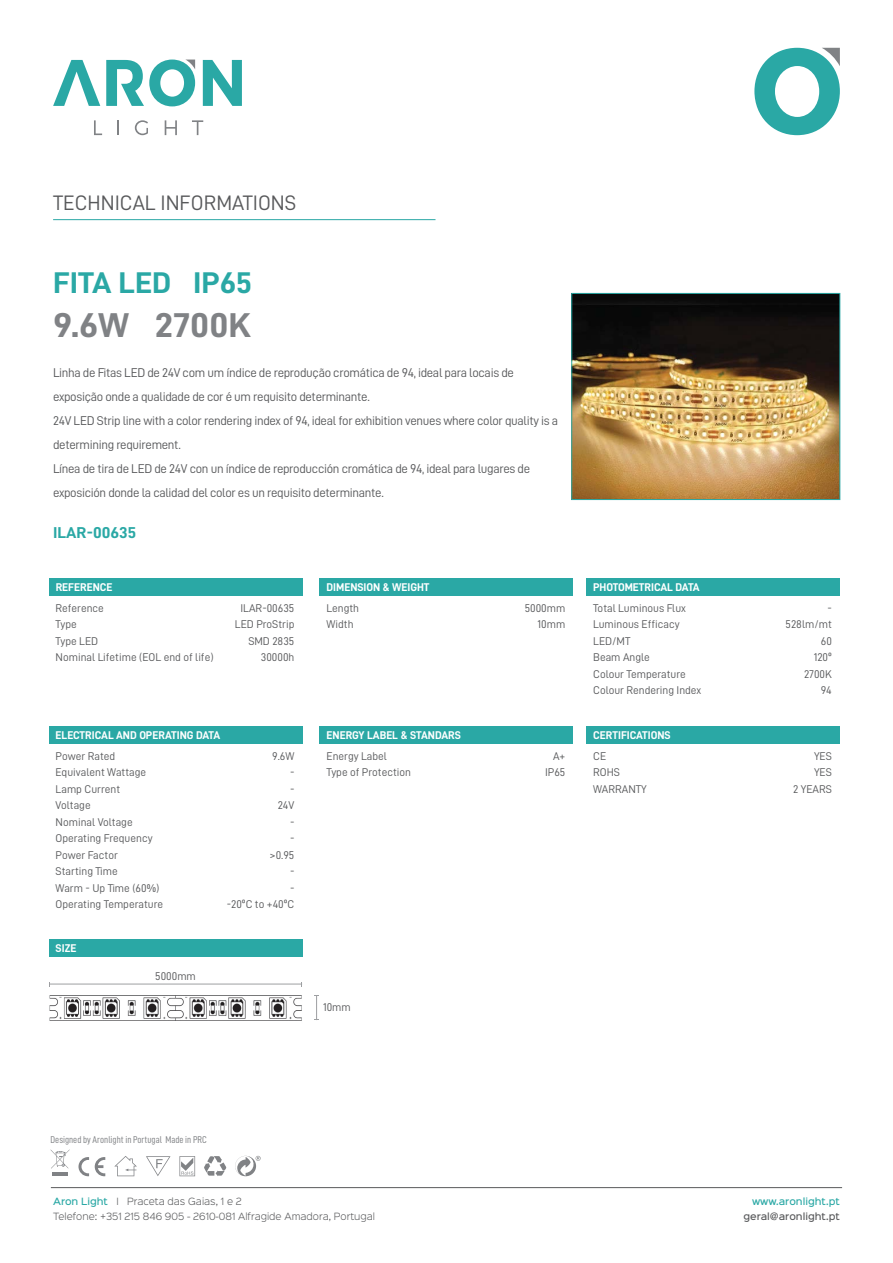
<style>
.page{position:relative;width:893px;height:1263px;background:#fff}
.page>*{position:absolute;margin:0;border:0;box-sizing:border-box;transform-origin:0 0}
.t1{font:34.5px "D DIN Bold";color:#808285;scale:1.08 1}
.t2{font:30px "D DIN Bold";color:#2aa8a5;scale:1.07 1}
.t3{font:21px "D DIN";color:#58595b}
.t4{font:15.75px "D DIN Bold";color:#2aa8a5;scale:1.08 1}
.t5{font:12.75px/24px "D DIN";letter-spacing:-.025em;color:#58595b}
.t6{font:11.25px/16.5px "D DIN";color:#58595b}
.t7{font:11.25px "D DIN Bold";color:#fff}
.t8{font:9.9px "D DIN Condensed";color:#808285}
.t9{font:300 9px/15px "Sinkin Sans 300";color:#58595b}
.t10{font:500 9px "Sinkin Sans 500";color:#58595b}
.t11{font:500 9px "Sinkin Sans 500";color:#2aa8a5}
.s1{font-family:"Sinkin Sans 500";font-weight:500;color:#2aa8a5}
</style>
<div class="page">
<svg style="left:203px;top:60px;width:39px;height:46px"></svg>
<svg style="left:53px;top:60px;width:47px;height:46px"></svg>
<svg style="left:106px;top:60px;width:89px;height:46px"></svg>
<svg style="left:94px;top:120px;width:8px;height:15px"></svg>
<svg style="left:117px;top:120px;width:2px;height:15px"></svg>
<svg style="left:135px;top:120px;width:13px;height:15px"></svg>
<svg style="left:165px;top:120px;width:12px;height:15px"></svg>
<svg style="left:192px;top:120px;width:11px;height:15px"></svg>
<svg style="left:754px;top:48px;width:86px;height:87px"></svg>
<hr style="left:51px;top:1187px;width:791px;height:1px;background:#58595b">
<svg style="left:179px;top:1156px;width:16px;height:20px"></svg>
<svg style="left:146px;top:1156px;width:25px;height:20px"></svg>
<svg style="left:204px;top:1156px;width:22px;height:20px"></svg>
<svg style="left:114px;top:1156px;width:23px;height:20px"></svg>
<svg style="left:78px;top:1157px;width:11px;height:19px"></svg>
<svg style="left:95px;top:1157px;width:10px;height:19px"></svg>
<hr style="left:52px;top:1172px;width:16px;height:4px;background:#808285">
<svg style="left:51px;top:1149px;width:19px;height:19px"></svg>
<svg style="left:235px;top:1156px;width:26px;height:20px"></svg>
<img style="left:573px;top:295px;width:265px;height:203px">
<div style="left:49px;top:578px;width:253px;height:18px;background:#2aa8a5"></div>
<hr style="left:53px;top:219px;width:382px;height:1px;background:#2aa8a5">
<div style="left:571px;top:293px;width:269px;height:207px;border:1px solid #2aa8a5"></div>
<div style="left:320px;top:578px;width:253px;height:18px;background:#2aa8a5"></div>
<div style="left:586px;top:578px;width:254px;height:18px;background:#2aa8a5"></div>
<div style="left:49px;top:940px;width:253px;height:17px;background:#2aa8a5"></div>
<div style="left:49px;top:726px;width:253px;height:18px;background:#2aa8a5"></div>
<div style="left:320px;top:726px;width:253px;height:18px;background:#2aa8a5"></div>
<div style="left:586px;top:726px;width:254px;height:18px;background:#2aa8a5"></div>
<hr style="left:49px;top:984px;width:253px;height:1px;background:#9d9fa2">
<svg style="left:314px;top:995px;width:5px;height:25px"></svg>
<img style="left:49px;top:995px;width:253px;height:26px">
<h3 class="t3" style="left:53px;top:191px;width:245px">TECHNICAL INFORMATIONS</h3>
<h2 class="t2" style="left:53px;top:266px;width:188px">FITA LED IP65</h2>
<h1 class="t1" style="left:53px;top:306px;width:185px">9.6W 2700K</h1>
<p class="t5" style="left:53px;top:360px;width:507px">Linha de Fitas LED de 24V com um índice de reprodução cromática de 94, ideal para locais de exposição onde a qualidade de cor é um requisito determinante.<br>24V LED Strip line with a color rendering index of 94, ideal for exhibition venues where color quality is a determining requirement.<br>Línea de tira de LED de 24V con un índice de reproducción cromática de 94, ideal para lugares de exposición donde la calidad del color es un requisito determinante.</p>
<h3 class="t4" style="left:53px;top:524px;width:78px">ILAR-00635</h3>
<p class="t7" style="left:56px;top:581px;width:58px">REFERENCE</p>
<p class="t7" style="left:327px;top:581px;width:104px">DIMENSION &amp; WEIGHT</p>
<p class="t7" style="left:593px;top:581px;width:108px">PHOTOMETRICAL DATA</p>
<p class="t6" style="left:56px;top:599px;width:159px">Reference<br>Type<br>Type LED<br>Nominal Lifetime (EOL end of life)</p>
<p class="t6" style="left:235px;top:599px;width:61px;text-align:right">ILAR-00635<br>LED ProStrip<br>SMD 2835<br>30000h</p>
<p class="t6" style="left:327px;top:599px;width:34px">Length<br>Width</p>
<p class="t6" style="left:525px;top:599px;width:42px;text-align:right">5000mm<br>10mm</p>
<p class="t6" style="left:593px;top:599px;width:110px">Total Luminous Flux<br>Luminous Efficacy<br>LED/MT<br>Beam Angle<br>Colour Temperature<br>Colour Rendering Index</p>
<p class="t6" style="left:785px;top:599px;width:48px;text-align:right">-<br>528lm/mt<br>60<br>120º<br>2700K<br>94</p>
<p class="t7" style="left:56px;top:729px;width:166px">ELECTRICAL AND OPERATING DATA</p>
<p class="t7" style="left:327px;top:729px;width:136px">ENERGY LABEL &amp; STANDARS</p>
<p class="t7" style="left:593px;top:729px;width:79px">CERTIFICATIONS</p>
<p class="t6" style="left:56px;top:747px;width:109px">Power Rated<br>Equivalent Wattage<br>Lamp Current<br>Voltage<br>Nominal Voltage<br>Operating Frequency<br>Power Factor<br>Starting Time<br>Warm - Up Time (60%)<br>Operating Temperature</p>
<p class="t6" style="left:227px;top:747px;width:69px;text-align:right">9.6W<br>-<br>-<br>24V<br>-<br>-<br>&gt;0.95<br>-<br>-<br>-20ºC to +40ºC</p>
<p class="t6" style="left:327px;top:747px;width:86px">Energy Label<br>Type of Protection</p>
<p class="t6" style="left:545px;top:747px;width:22px;text-align:right">A+<br>IP65</p>
<p class="t6" style="left:593px;top:747px;width:55px">CE<br>ROHS<br>WARRANTY</p>
<p class="t6" style="left:793px;top:747px;width:40px;text-align:right">YES<br>YES<br>2 YEARS</p>
<p class="t7" style="left:56px;top:942px;width:22px">SIZE</p>
<p class="t6" style="left:155px;top:967px;width:42px">5000mm</p>
<p class="t8" style="left:51px;top:1134px;width:158px">Designed by Aronlight in Portugal Made in PRC</p>
<p class="t6" style="left:323px;top:999px;width:29px">10mm</p>
<p class="t9" style="left:53px;top:1193px;width:323px"><span class="s1">Aron Light</span> I Praceta das Gaias, 1 e 2<br>Telefone: +351 215 846 905 - 2610-081 Alfragide Amadora, Portugal</p>
<p class="t11" style="left:752px;top:1194px;width:89px">www.aronlight.pt</p>
<p class="t10" style="left:743px;top:1209px;width:98px">geral@aronlight.pt</p>
</div>
